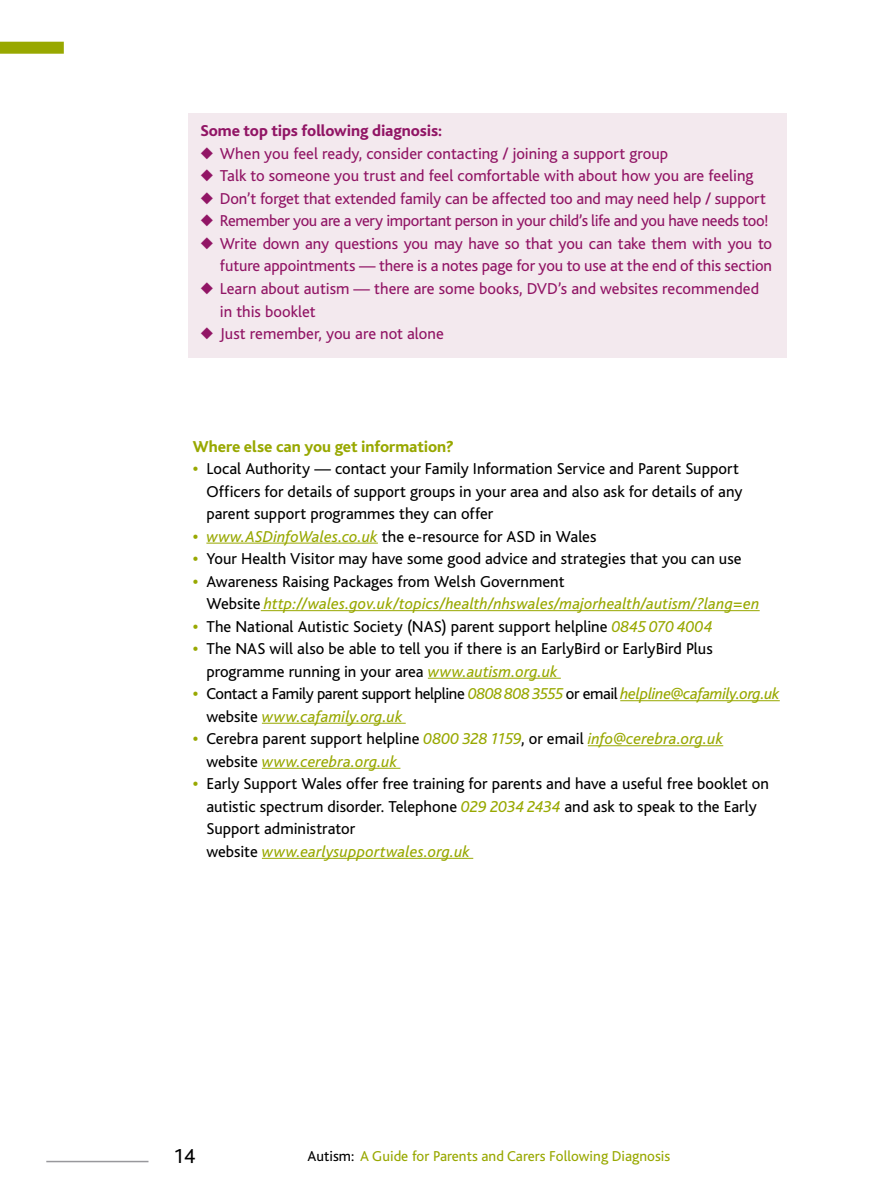
<style>
.page{position:relative;width:887px;height:1188px;background:#fff}
.page>*{position:absolute;margin:0;border:0;box-sizing:border-box;transform-origin:0 0}
.t1{font:21px "Bliss";color:#000}
.t2{font:16.5px/22.5px "Bliss";color:#000}
.t3{font:16.5px/22.5px "Bliss";letter-spacing:-.005em;color:#911565;text-align:right}
.t4{font:italic 16.5px/22.5px "Bliss";letter-spacing:.005em;color:#98a800}
.t5{font:16.5px "Bliss";letter-spacing:-.025em;color:#911565}
.t6{font:800 16.5px "Bliss";letter-spacing:-.005em;color:#911565}
.t7{font:800 16.5px "Bliss";letter-spacing:-.005em;color:#98a800}
.t8{font:15px "Bliss";color:#98a800}
.s1{font-weight:800;color:#98a800}
.s2{font-style:italic;color:#98a800}
.s3{font-weight:800;font-style:normal}
.s4{font-style:normal;color:#000}
.s5{color:#000}
</style>
<div class="page">
<hr style="left:46px;top:1160px;width:102px;height:2px;background:#98989c">
<div style="left:0;top:42px;width:64px;height:12px;background:#98a800"></div>
<div style="left:189px;top:113px;width:598px;height:245px;background:#f3e9ee"></div>
<hr style="left:206px;top:542px;width:172px;height:1px;background:#98a800">
<hr style="left:261px;top:610px;width:498px;height:1px;background:#98a800">
<hr style="left:428px;top:677px;width:132px;height:1px;background:#98a800">
<hr style="left:620px;top:700px;width:159px;height:1px;background:#98a800">
<hr style="left:262px;top:722px;width:143px;height:1px;background:#98a800">
<hr style="left:587px;top:745px;width:136px;height:1px;background:#98a800">
<hr style="left:262px;top:767px;width:138px;height:1px;background:#98a800">
<hr style="left:262px;top:857px;width:211px;height:1px;background:#98a800">
<p class="t6" style="left:200px;top:122px;width:243px">Some top tips following diagnosis:</p>
<p class="t3" style="left:200px;top:142px;width:469px">◆ When you feel ready, consider contacting / joining a support group</p>
<p class="t3" style="left:200px;top:165px;width:554px">◆ Talk to someone you trust and feel comfortable with about how you are feeling</p>
<p class="t3" style="left:200px;top:187px;width:567px">◆ Don’t forget that extended family can be affected too and may need help / support</p>
<p class="t5" style="left:200px;top:212px;width:569px">◆ Remember you are a very important person in your child’s life and you have needs too!</p>
<p class="t3" style="left:200px;top:232px;width:573px">◆ Write down any questions you may have so that you can take them with you to future appointments — there is a notes page for you to use at the end of this section</p>
<p class="t3" style="left:220px;top:277px;width:540px;text-align:left;text-indent:-20px">◆ Learn about autism — there are some books, DVD’s and websites recommended in this booklet</p>
<p class="t3" style="left:200px;top:322px;width:245px">◆ Just remember, you are not alone</p>
<p class="t7" style="left:193px;top:437px;width:262px">Where else can you get information?</p>
<p class="t2" style="left:206px;top:457px;width:537px;text-indent:-13px"><span class="s1">•</span> Local Authority — contact your Family Information Service and Parent Support<br>Officers for details of support groups in your area and also ask for details of any parent support programmes they can offer</p>
<p class="t2" style="left:193px;top:525px;width:405px"><span class="s1">•</span> <span class="s2">www.ASDinfoWales.co.uk</span> the e-resource for ASD in Wales</p>
<p class="t2" style="left:193px;top:548px;width:550px"><span class="s1">•</span> Your Health Visitor may have some good advice and strategies that you can use</p>
<p class="t4" style="left:206px;top:570px;width:554px;text-indent:-13px"><span class="s3">•</span> <span class="s4">Awareness Raising Packages from Welsh Government<br>Website</span> http://wales.gov.uk/topics/health/nhswales/majorhealth/autism/?lang=en</p>
<p class="t2" style="left:193px;top:615px;width:520px"><span class="s1">•</span> The National Autistic Society (NAS) parent support helpline <span class="s2">0845 070 4004</span></p>
<p class="t2" style="left:206px;top:638px;width:508px;text-indent:-13px"><span class="s1">•</span> The NAS will also be able to tell you if there is an EarlyBird or EarlyBird Plus programme running in your area <span class="s2">www.autism.org.uk</span></p>
<p class="t4" style="left:206px;top:683px;width:575px;text-indent:-13px"><span class="s3">•</span> <span class="s4">Contact a Family parent support helpline</span> 0808 808 3555 <span class="s4">or email</span> helpline@cafamily.org.uk <span class="s4">website</span> www.cafamily.org.uk</p>
<p class="t4" style="left:206px;top:728px;width:518px;text-indent:-13px"><span class="s3">•</span> <span class="s4">Cerebra parent support helpline</span> 0800 328 1159<span class="s4">, or email</span> info@cerebra.org.uk <span class="s4">website</span> www.cerebra.org.uk</p>
<p class="t2" style="left:206px;top:773px;width:564px;text-indent:-13px"><span class="s1">•</span> Early Support Wales offer free training for parents and have a useful free booklet on autistic spectrum disorder. Telephone <span class="s2">029 2034 2434</span> and ask to speak to the Early Support administrator<br>website <span class="s2">www.earlysupportwales.org.uk</span></p>
<p class="t1" style="left:173px;top:1144px;width:24px">14</p>
<p class="t8" style="left:307px;top:1148px;width:364px"><span class="s5">Autism:</span> A Guide for Parents and Carers Following Diagnosis</p>
</div>
